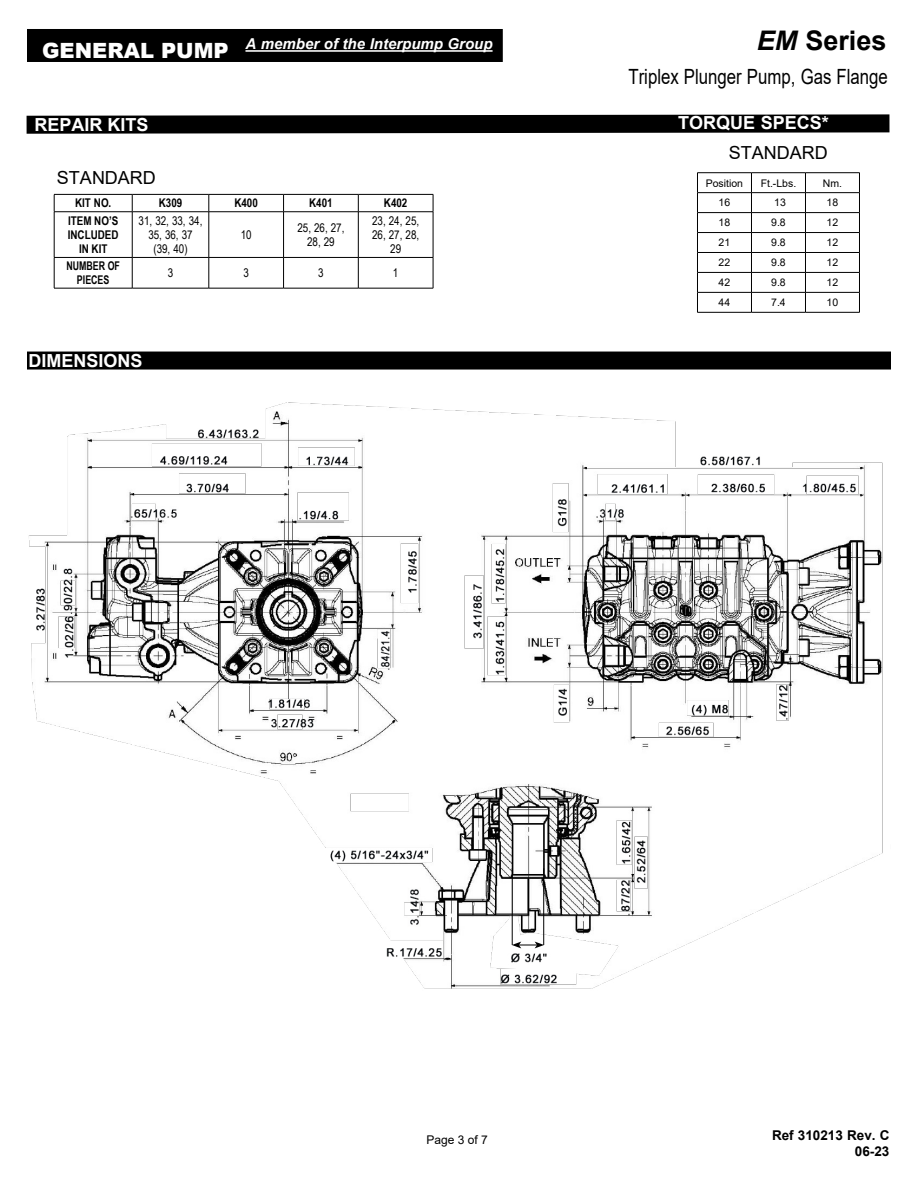
<style>
.page{position:relative;width:918px;height:1188px;background:#fff}
.page>*{position:absolute;margin:0;border:0;box-sizing:border-box;transform-origin:0 0}
.t1{font:700 27px "Arial";color:#000}
.t2{font:21px "Arial";color:#000;scale:.8 1}
.t3{font:700 18px "Arial";color:#fff}
.t4{font:18px "Arial";color:#000}
.t5{font:italic 700 15px "Arial";color:#fff}
.t6{font:700 13.5px/16.2px "Arial";color:#000;text-align:right}
.t7{font:12px/14.4px "Arial Narrow";color:#000;text-align:center}
.t8{font:700 12px/14.4px "Arial Narrow";color:#000;text-align:center}
.t9{font:700 12px/14.4px "Arial Narrow";color:#000;text-align:center;scale:.9 1}
.t10{font:12px "Arial";color:#000}
.t11{font:10.5px "Arial";color:#000}
.s1{font-weight:900;font-style:normal;font-size:21px}
.s2{font-style:italic}
</style>
<div class="page">
<div style="left:27px;top:29px;width:476px;height:33px;background:#000"></div>
<hr style="left:245px;top:50px;width:248px;height:2px;background:#fff">
<div style="left:27px;top:352px;width:864px;height:18px;background:#000"></div>
<svg style="left:26px;top:114px;width:864px;height:20px;background:#1a1a1a"></svg>
<svg style="left:54px;top:194px;width:380px;height:94px"></svg>
<hr style="left:54px;top:211px;width:78px;height:1px;background:#000">
<hr style="left:54px;top:212px;width:1px;height:45px;background:#000">
<hr style="left:132px;top:211px;width:77px;height:1px;background:#000">
<hr style="left:132px;top:212px;width:1px;height:45px;background:#000">
<hr style="left:209px;top:211px;width:75px;height:1px;background:#000">
<hr style="left:209px;top:212px;width:1px;height:45px;background:#000">
<hr style="left:284px;top:211px;width:74px;height:1px;background:#000">
<hr style="left:283px;top:212px;width:1px;height:45px;background:#000">
<hr style="left:358px;top:211px;width:75px;height:1px;background:#000">
<hr style="left:358px;top:212px;width:1px;height:45px;background:#000">
<hr style="left:433px;top:212px;width:1px;height:45px;background:#000">
<hr style="left:54px;top:257px;width:78px;height:1px;background:#000">
<hr style="left:54px;top:258px;width:1px;height:30px;background:#000">
<hr style="left:132px;top:257px;width:77px;height:1px;background:#000">
<hr style="left:132px;top:258px;width:1px;height:30px;background:#000">
<hr style="left:209px;top:257px;width:75px;height:1px;background:#000">
<hr style="left:209px;top:258px;width:1px;height:30px;background:#000">
<hr style="left:284px;top:257px;width:74px;height:1px;background:#000">
<hr style="left:283px;top:258px;width:1px;height:30px;background:#000">
<hr style="left:358px;top:257px;width:75px;height:1px;background:#000">
<hr style="left:358px;top:258px;width:1px;height:30px;background:#000">
<hr style="left:433px;top:258px;width:1px;height:30px;background:#000">
<hr style="left:54px;top:288px;width:78px;height:1px;background:#000">
<hr style="left:132px;top:288px;width:77px;height:1px;background:#000">
<hr style="left:209px;top:288px;width:75px;height:1px;background:#000">
<hr style="left:284px;top:288px;width:74px;height:1px;background:#000">
<hr style="left:358px;top:288px;width:75px;height:1px;background:#000">
<hr style="left:697px;top:172px;width:54px;height:1px;background:#000">
<hr style="left:751px;top:172px;width:54px;height:1px;background:#000">
<hr style="left:805px;top:172px;width:55px;height:1px;background:#000">
<svg style="left:697px;top:173px;width:163px;height:139px"></svg>
<hr style="left:697px;top:312px;width:54px;height:1px;background:#000">
<hr style="left:751px;top:312px;width:54px;height:1px;background:#000">
<hr style="left:805px;top:312px;width:55px;height:1px;background:#000">
<img style="left:28px;top:403px;width:855px;height:586px">
<hr style="left:512px;top:868px;width:1px;height:77px;background:#000">
<hr style="left:543px;top:868px;width:1px;height:77px;background:#000">
<svg style="left:512px;top:942px;width:32px;height:6px"></svg>
<p class="t5" style="left:42px;top:34px;width:452px"><span class="s1">GENERAL PUMP</span> A member of the Interpump Group</p>
<h1 class="t1" style="left:757px;top:21px;width:131px"><span class="s2">EM</span> Series</h1>
<h2 class="t2" style="left:628px;top:62px;width:326px">Triplex Plunger Pump, Gas Flange</h2>
<h3 class="t3" style="left:34px;top:112px;width:116px">REPAIR KITS</h3>
<h3 class="t3" style="left:678px;top:110px;width:152px">TORQUE SPECS*</h3>
<h3 class="t4" style="left:729px;top:140px;width:100px">STANDARD</h3>
<h3 class="t4" style="left:57px;top:165px;width:101px">STANDARD</h3>
<p class="t11" style="left:706px;top:176px;width:39px">Position</p>
<p class="t11" style="left:761px;top:176px;width:37px">Ft.-Lbs.</p>
<p class="t11" style="left:823px;top:176px;width:21px">Nm.</p>
<p class="t11" style="left:719px;top:196px;width:13px">16</p>
<p class="t11" style="left:774px;top:196px;width:13px">13</p>
<p class="t11" style="left:827px;top:196px;width:13px">18</p>
<p class="t11" style="left:719px;top:215px;width:13px">18</p>
<p class="t11" style="left:771px;top:215px;width:16px">9.8</p>
<p class="t11" style="left:827px;top:215px;width:13px">12</p>
<p class="t11" style="left:719px;top:235px;width:13px">21</p>
<p class="t11" style="left:771px;top:235px;width:16px">9.8</p>
<p class="t11" style="left:827px;top:235px;width:13px">12</p>
<p class="t11" style="left:719px;top:255px;width:13px">22</p>
<p class="t11" style="left:771px;top:255px;width:16px">9.8</p>
<p class="t11" style="left:827px;top:255px;width:13px">12</p>
<p class="t11" style="left:719px;top:275px;width:13px">42</p>
<p class="t11" style="left:771px;top:275px;width:16px">9.8</p>
<p class="t11" style="left:827px;top:275px;width:13px">12</p>
<p class="t11" style="left:719px;top:295px;width:13px">44</p>
<p class="t11" style="left:771px;top:295px;width:16px">7.4</p>
<p class="t11" style="left:827px;top:295px;width:13px">10</p>
<p class="t8" style="left:75px;top:195px;width:38px">KIT NO.</p>
<p class="t8" style="left:159px;top:195px;width:25px">K309</p>
<p class="t8" style="left:234px;top:195px;width:25px">K400</p>
<p class="t8" style="left:309px;top:195px;width:25px">K401</p>
<p class="t8" style="left:384px;top:195px;width:25px">K402</p>
<p class="t8" style="left:68px;top:213px;width:52px">ITEM NO’S<br>INCLUDED<br>IN KIT</p>
<p class="t7" style="left:139px;top:213px;width:65px">31, 32, 33, 34,<br>35, 36, 37 (39, 40)</p>
<p class="t7" style="left:241px;top:227px;width:12px">10</p>
<p class="t7" style="left:297px;top:220px;width:49px">25, 26, 27,<br>28, 29</p>
<p class="t7" style="left:372px;top:213px;width:49px">23, 24, 25,<br>26, 27, 28,<br>29</p>
<p class="t9" style="left:66px;top:258px;width:61px">NUMBER OF<br>PIECES</p>
<p class="t7" style="left:168px;top:265px;width:7px">3</p>
<p class="t7" style="left:243px;top:265px;width:7px">3</p>
<p class="t7" style="left:318px;top:265px;width:7px">3</p>
<p class="t7" style="left:393px;top:265px;width:7px">1</p>
<h3 class="t3" style="left:28px;top:348px;width:116px">DIMENSIONS</h3>
<p class="t10" style="left:427px;top:1132px;width:63px">Page 3 of 7</p>
<p class="t6" style="left:772px;top:1127px;width:119px">Ref 310213 Rev. C<br>06-23</p>
</div>
